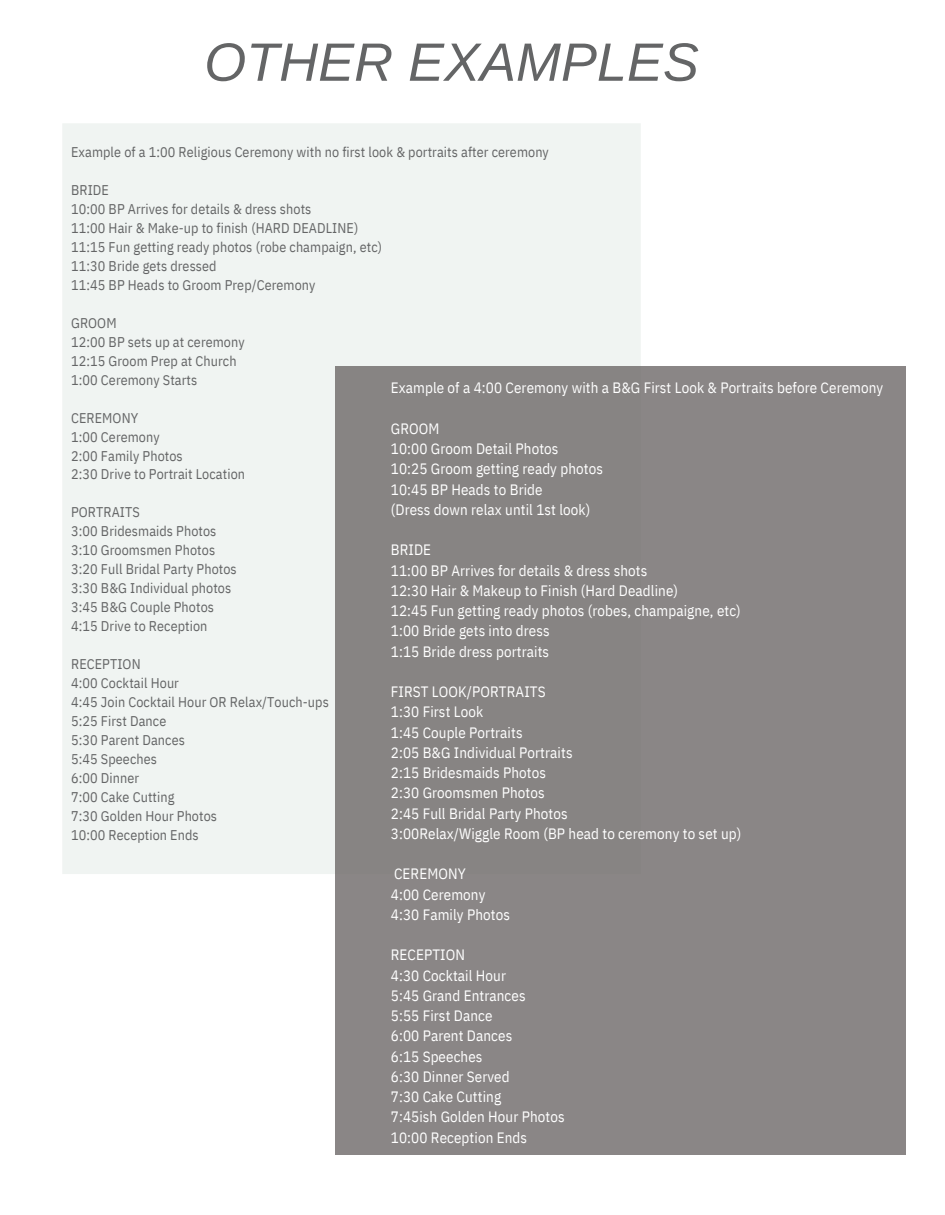
<style>
.page{position:relative;width:945px;height:1215px;background:#fff}
.page>*{position:absolute;margin:0;border:0;box-sizing:border-box;transform-origin:0 0}
.t1{font:italic 54px "Arimo";color:#646566}
.t2{font:15px "IBM Plex Sans Cond";letter-spacing:.005em;color:#fff}
.t3{font:14.1px "IBM Plex Sans Cond";letter-spacing:.005em;color:#646566}
</style>
<div class="page">
<div style="left:62px;top:123px;width:579px;height:751px;background:#f0f4f2"></div>
<div style="left:336px;top:366px;width:570px;height:788px;background:#8a8686"></div>
<p class="t1" style="left:204px;top:32px;width:496px">OTHER EXAMPLES</p>
<p class="t3" style="left:71px;top:143px;width:479px">Example of a 1:00 Religious Ceremony with no first look &amp; portraits after ceremony</p>
<p class="t3" style="left:71px;top:181px;width:39px">BRIDE</p>
<p class="t3" style="left:71px;top:199px;width:242px">10:00 BP Arrives for details &amp; dress shots</p>
<p class="t3" style="left:71px;top:218px;width:289px">11:00 Hair &amp; Make-up to finish (HARD DEADLINE)</p>
<p class="t3" style="left:71px;top:237px;width:312px">11:15 Fun getting ready photos (robe champaign, etc)</p>
<p class="t3" style="left:71px;top:256px;width:147px">11:30 Bride gets dressed</p>
<p class="t3" style="left:71px;top:275px;width:246px">11:45 BP Heads to Groom Prep/Ceremony</p>
<p class="t3" style="left:71px;top:313px;width:47px">GROOM</p>
<p class="t3" style="left:71px;top:332px;width:175px">12:00 BP sets up at ceremony</p>
<p class="t3" style="left:71px;top:351px;width:167px">12:15 Groom Prep at Church</p>
<p class="t3" style="left:71px;top:370px;width:128px">1:00 Ceremony Starts</p>
<p class="t3" style="left:71px;top:408px;width:69px">CEREMONY</p>
<p class="t3" style="left:71px;top:427px;width:90px">1:00 Ceremony</p>
<p class="t3" style="left:71px;top:446px;width:113px">2:00 Family Photos</p>
<p class="t3" style="left:71px;top:465px;width:175px">2:30 Drive to Portrait Location</p>
<p class="t3" style="left:71px;top:503px;width:70px">PORTRAITS</p>
<p class="t3" style="left:71px;top:522px;width:147px">3:00 Bridesmaids Photos</p>
<p class="t3" style="left:71px;top:541px;width:146px">3:10 Groomsmen Photos</p>
<p class="t3" style="left:71px;top:560px;width:167px">3:20 Full Bridal Party Photos</p>
<p class="t3" style="left:71px;top:579px;width:162px">3:30 B&amp;G Individual photos</p>
<p class="t3" style="left:71px;top:598px;width:144px">3:45 B&amp;G Couple Photos</p>
<p class="t3" style="left:71px;top:617px;width:138px">4:15 Drive to Reception</p>
<p class="t3" style="left:71px;top:655px;width:71px">RECEPTION</p>
<p class="t3" style="left:71px;top:674px;width:109px">4:00 Cocktail Hour</p>
<p class="t3" style="left:71px;top:693px;width:259px">4:45 Join Cocktail Hour OR Relax/Touch-ups</p>
<p class="t3" style="left:71px;top:712px;width:97px">5:25 First Dance</p>
<p class="t3" style="left:71px;top:731px;width:115px">5:30 Parent Dances</p>
<p class="t3" style="left:71px;top:750px;width:87px">5:45 Speeches</p>
<p class="t3" style="left:71px;top:769px;width:70px">6:00 Dinner</p>
<p class="t3" style="left:71px;top:787px;width:105px">7:00 Cake Cutting</p>
<p class="t3" style="left:71px;top:806px;width:147px">7:30 Golden Hour Photos</p>
<p class="t3" style="left:71px;top:825px;width:129px">10:00 Reception Ends</p>
<p class="t2" style="left:391px;top:378px;width:494px">Example of a 4:00 Ceremony with a B&amp;G First Look &amp; Portraits before Ceremony</p>
<p class="t2" style="left:391px;top:419px;width:50px">GROOM</p>
<p class="t2" style="left:391px;top:439px;width:169px">10:00 Groom Detail Photos</p>
<p class="t2" style="left:391px;top:459px;width:214px">10:25 Groom getting ready photos</p>
<p class="t2" style="left:391px;top:479px;width:153px">10:45 BP Heads to Bride</p>
<p class="t2" style="left:391px;top:500px;width:201px">(Dress down relax until 1st look)</p>
<p class="t2" style="left:391px;top:540px;width:42px">BRIDE</p>
<p class="t2" style="left:391px;top:560px;width:258px">11:00 BP Arrives for details &amp; dress shots</p>
<p class="t2" style="left:391px;top:581px;width:289px">12:30 Hair &amp; Makeup to Finish (Hard Deadline)</p>
<p class="t2" style="left:391px;top:601px;width:351px">12:45 Fun getting ready photos (robes, champaigne, etc)</p>
<p class="t2" style="left:391px;top:621px;width:160px">1:00 Bride gets into dress</p>
<p class="t2" style="left:391px;top:641px;width:160px">1:15 Bride dress portraits</p>
<p class="t2" style="left:391px;top:682px;width:156px">FIRST LOOK/PORTRAITS</p>
<p class="t2" style="left:391px;top:702px;width:94px">1:30 First Look</p>
<p class="t2" style="left:391px;top:722px;width:133px">1:45 Couple Portraits</p>
<p class="t2" style="left:391px;top:743px;width:183px">2:05 B&amp;G Individual Portraits</p>
<p class="t2" style="left:391px;top:763px;width:157px">2:15 Bridesmaids Photos</p>
<p class="t2" style="left:391px;top:783px;width:155px">2:30 Groomsmen Photos</p>
<p class="t2" style="left:391px;top:803px;width:178px">2:45 Full Bridal Party Photos</p>
<p class="t2" style="left:391px;top:824px;width:352px">3:00Relax/Wiggle Room (BP head to ceremony to set up)</p>
<p class="t2" style="left:394px;top:864px;width:73px">CEREMONY</p>
<p class="t2" style="left:391px;top:884px;width:96px">4:00 Ceremony</p>
<p class="t2" style="left:391px;top:905px;width:121px">4:30 Family Photos</p>
<p class="t2" style="left:391px;top:945px;width:76px">RECEPTION</p>
<p class="t2" style="left:391px;top:965px;width:117px">4:30 Cocktail Hour</p>
<p class="t2" style="left:391px;top:986px;width:136px">5:45 Grand Entrances</p>
<p class="t2" style="left:391px;top:1006px;width:103px">5:55 First Dance</p>
<p class="t2" style="left:391px;top:1026px;width:123px">6:00 Parent Dances</p>
<p class="t2" style="left:391px;top:1046px;width:93px">6:15 Speeches</p>
<p class="t2" style="left:391px;top:1067px;width:120px">6:30 Dinner Served</p>
<p class="t2" style="left:391px;top:1087px;width:112px">7:30 Cake Cutting</p>
<p class="t2" style="left:391px;top:1107px;width:175px">7:45ish Golden Hour Photos</p>
<p class="t2" style="left:391px;top:1127px;width:138px">10:00 Reception Ends</p>
</div>
